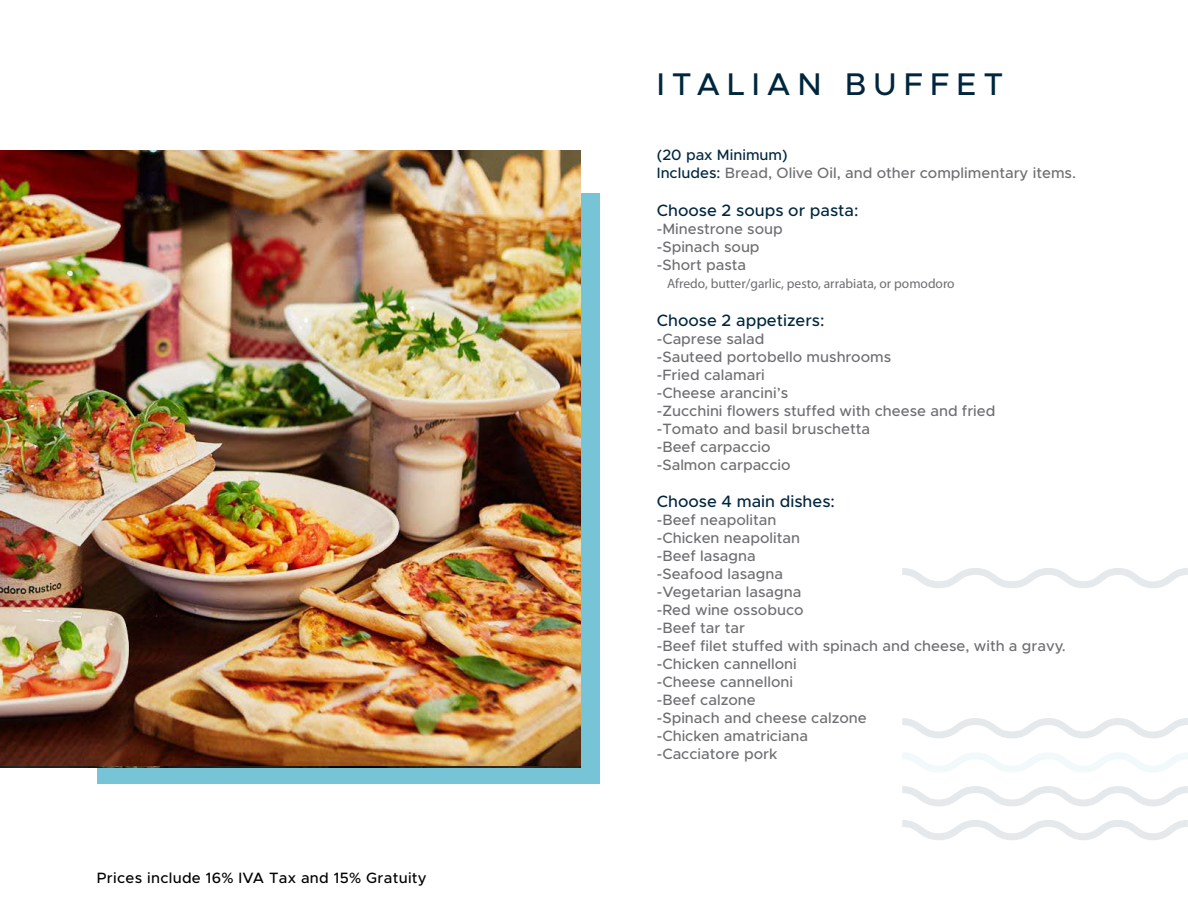
<style>
.page{position:relative;width:1188px;height:918px;background:#fff}
.page>*{position:absolute;margin:0;border:0;box-sizing:border-box;transform-origin:0 0}
.t1{font:500 31.5px "Metropolis";letter-spacing:.22em;color:#00263d}
.t2{font:500 16.5px "Metropolis";color:#00263d}
.t3{font:500 15px/18px "Metropolis";color:#6d6e71}
.t4{font:500 15px "Metropolis";letter-spacing:.02em;color:#000}
.t5{font:13.5px "Myriad Pro";color:#6d6e71}
.s1{color:#00263d}
</style>
<div class="page">
<div style="left:97px;top:194px;width:503px;height:590px;background:#76c4d5"></div>
<img style="left:0;top:150px;width:580px;height:615px">
<svg style="left:902px;top:718px;width:286px;height:20px"></svg>
<svg style="left:903px;top:753px;width:285px;height:19px"></svg>
<svg style="left:902px;top:786px;width:286px;height:20px"></svg>
<svg style="left:902px;top:820px;width:286px;height:20px"></svg>
<svg style="left:902px;top:568px;width:286px;height:20px"></svg>
<p class="t4" style="left:97px;top:868px;width:331px">Prices include 16% IVA Tax and 15% Gratuity</p>
<h1 class="t1" style="left:657px;top:65px;width:348px">ITALIAN BUFFET</h1>
<p class="t3" style="left:657px;top:146px;width:421px"><span class="s1">(20 pax Minimum)<br>Includes:</span> Bread, Olive Oil, and other complimentary items.</p>
<p class="t2" style="left:657px;top:200px;width:203px">Choose 2 soups or pasta:</p>
<p class="t3" style="left:657px;top:220px;width:127px">-Minestrone soup -Spinach soup -Short pasta</p>
<p class="t5" style="left:667px;top:275px;width:289px">Afredo, butter/garlic, pesto, arrabiata, or pomodoro</p>
<p class="t2" style="left:657px;top:310px;width:169px">Choose 2 appetizers:</p>
<p class="t3" style="left:657px;top:329px;width:340px">-Caprese salad<br>-Sauteed portobello mushrooms<br>-Fried calamari<br>-Cheese arancini’s<br>-Zucchini flowers stuffed with cheese and fried -Tomato and basil bruschetta<br>-Beef carpaccio<br>-Salmon carpaccio</p>
<p class="t2" style="left:657px;top:491px;width:180px">Choose 4 main dishes:</p>
<p class="t3" style="left:657px;top:511px;width:410px">-Beef neapolitan<br>-Chicken neapolitan<br>-Beef lasagna<br>-Seafood lasagna<br>-Vegetarian lasagna<br>-Red wine ossobuco<br>-Beef tar tar<br>-Beef filet stuffed with spinach and cheese, with a gravy. -Chicken cannelloni<br>-Cheese cannelloni<br>-Beef calzone<br>-Spinach and cheese calzone<br>-Chicken amatriciana<br>-Cacciatore pork</p>
</div>
